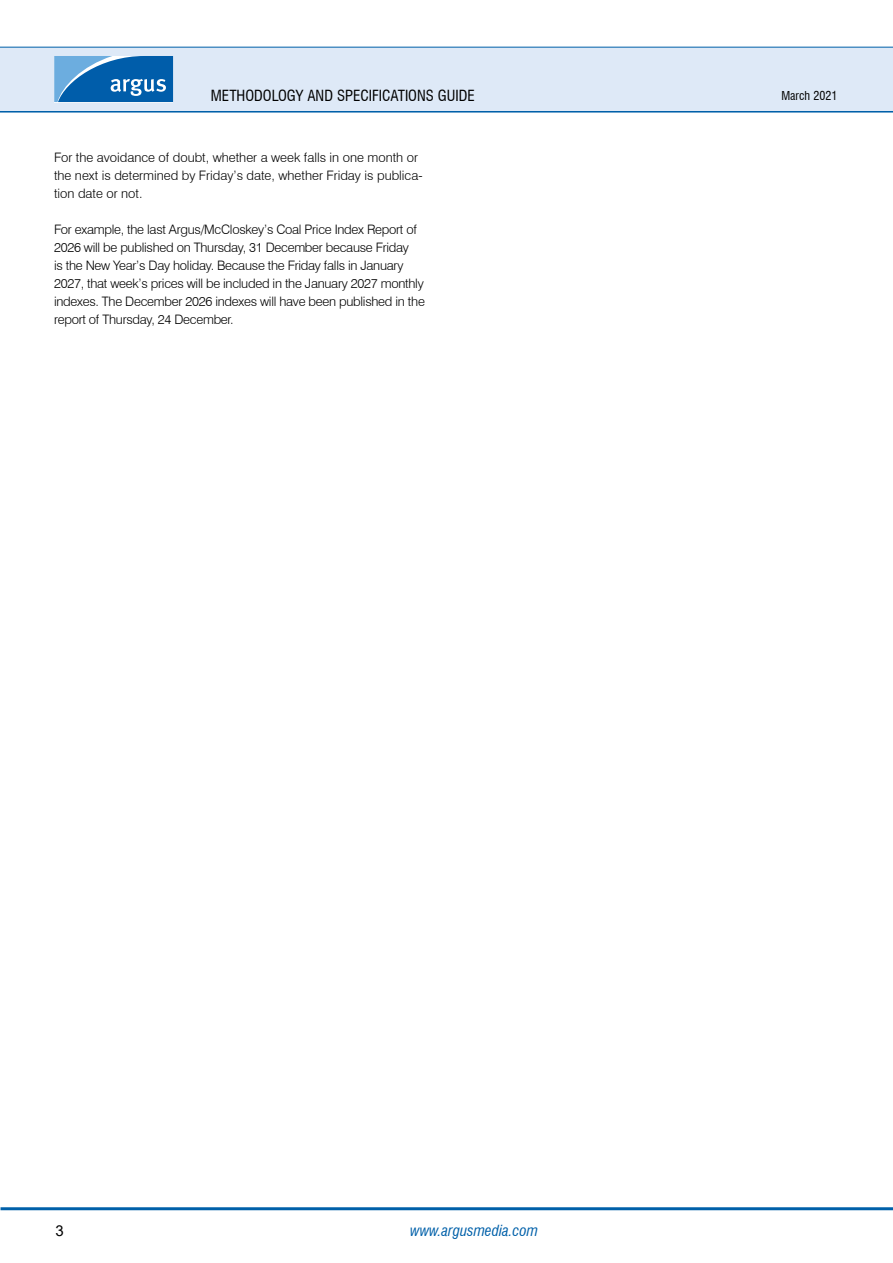
<style>
.page{position:relative;width:893px;height:1263px;background:#fff}
.page>*{position:absolute;margin:0;border:0;box-sizing:border-box;transform-origin:0 0}
.t1{font:condensed 15px "Swiss 721 BT";color:#000}
.t2{font:italic condensed 15px "Swiss 721 BT";color:#0060a9}
.t3{font:15px "Arial";color:#000}
.t4{font:300 13.05px/18px "Swiss 721 BT";letter-spacing:-.02em;color:#000}
.t5{font:300 13.05px/18px "Swiss 721 BT";color:#000}
.t6{font:condensed 12px "Swiss 721 BT";color:#000}
</style>
<div class="page">
<hr style="left:0;top:110px;width:893px;height:3px;background:#0060a9">
<div style="left:0;top:47px;width:893px;height:64px;background:#dee9f7"></div>
<hr style="left:0;top:47px;width:893px;height:1px;background:#0060a9">
<svg style="left:54px;top:56px;width:119px;height:46px"></svg>
<hr style="left:1px;top:1207px;width:892px;height:3px;background:#0060a9">
<p class="t1" style="left:211px;top:86px;width:175px">METHODOLOGY AND SPECI FICATI</p>
<p class="t1" style="left:408px;top:86px;width:68px">ONS GUIDE</p>
<p class="t5" style="left:54px;top:148px;width:370px">For the avoidance of doubt, whether a week falls in one month or the next is determined by Friday’s date, whether Friday is publica&shy;tion date or not.</p>
<p class="t4" style="left:54px;top:220px;width:372px">For example, the last Argus/McCloskey’s Coal Price Index Report of 2026 will be published on Thursday, 31 December because Friday<br>is the New Year’s Day holiday. Because the Friday falls in January 2027, that week’s prices will be included in the January 2027 monthly indexes. The December 2026 indexes will have been published in the report of Thursday, 24 December.</p>
<p class="t6" style="left:781px;top:88px;width:58px">MARCH 2021</p>
<p class="t3" style="left:55px;top:1220px;width:10px">3</p>
<p class="t2" style="left:410px;top:1221px;width:129px">www.argusmedia.com</p>
</div>
